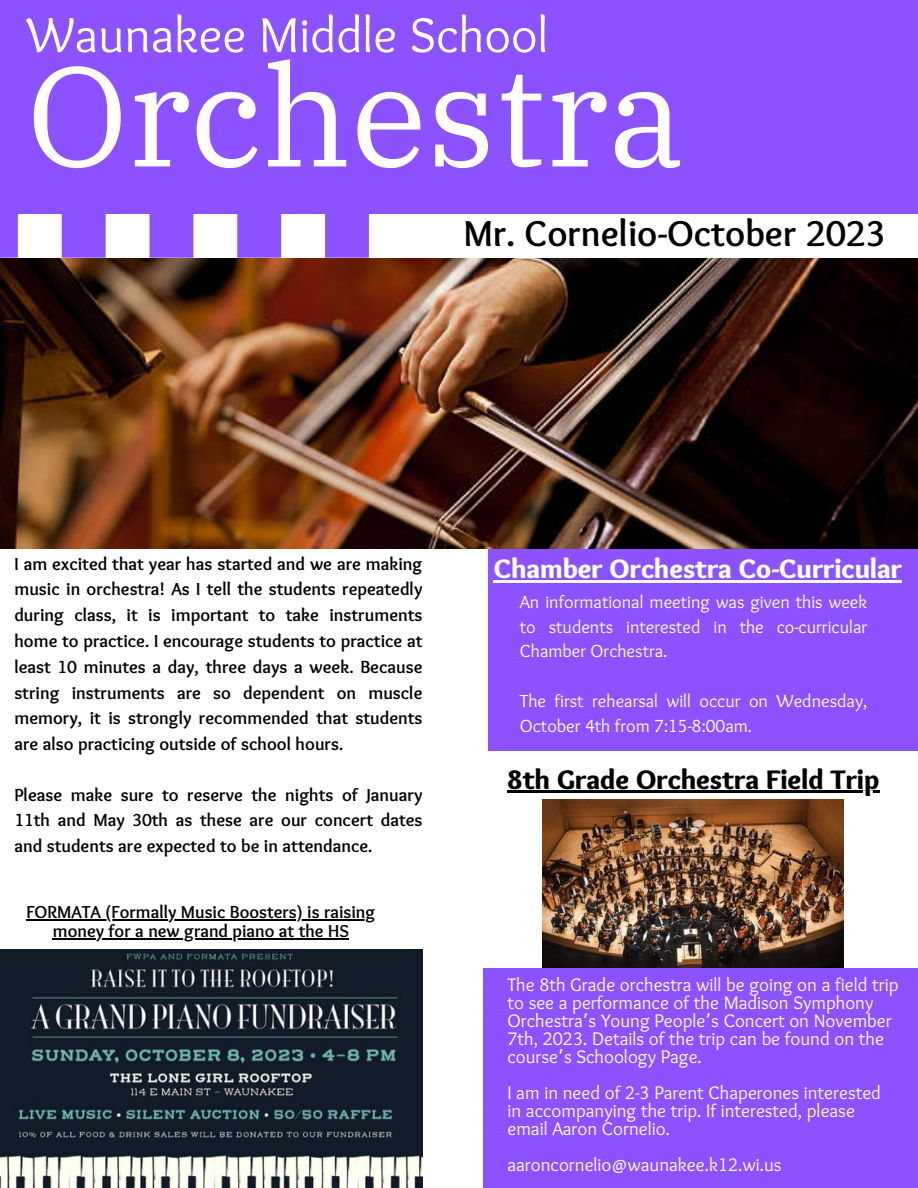
<style>
.page{position:relative;width:918px;height:1188px;background:#fff}
.page>*{position:absolute;margin:0;border:0;box-sizing:border-box;transform-origin:0 0}
.t1{font:141.15px "IBM Plex Serif";color:#fff}
.t2{font:50.85px "Sukar";color:#fff}
.t3{font:700 37.35px "Sukar";color:#000}
.t4{font:900 27.9px "Sukar";color:#000}
.t5{font:900 27.75px "Sukar";color:#fff}
.t6{font:18.9px/18px "Sukar";color:#fff}
.t7{font:700 18.15px/25.8px "Sukar";color:#000;text-align:justify}
.t8{font:18.15px/24.8px "Sukar";color:#fff;text-align:justify}
.t9{font:700 18px/19.2px "Sukar";color:#000;text-align:center}
.s1{font-family:"Noto Sans Gurmukhi"}
</style>
<div class="page">
<div style="left:0;top:0;width:918px;height:214px;background:#8c52ff"></div>
<svg style="left:0;top:214px;width:369px;height:44px"></svg>
<div style="left:488px;top:548px;width:430px;height:203px;background:#8c52ff"></div>
<img style="left:0;top:258px;width:918px;height:291px">
<img style="left:542px;top:799px;width:302px;height:170px">
<div style="left:483px;top:969px;width:435px;height:219px;background:#8c52ff"></div>
<img style="left:0;top:949px;width:423px;height:239px">
<hr style="left:494px;top:580px;width:408px;height:2px;background:#fff">
<hr style="left:507px;top:791px;width:372px;height:2px;background:#000">
<hr style="left:26px;top:919px;width:350px;height:1px;background:#000">
<hr style="left:53px;top:938px;width:296px;height:1px;background:#000">
<p class="t2" style="left:27px;top:6px;width:523px">Waunakee Middle School</p>
<p class="t1" style="left:27px;top:22px;width:660px">Orchestra</p>
<p class="t3" style="left:463px;top:212px;width:424px">Mr. Cornelio-October 2023</p>
<p class="t7" style="left:14px;top:552px;width:410px">I am excited that year has started and we are making music in orchestra! As I tell the students repeatedly during class, it is important to take instruments home to practice. I encourage students to practice at least 10 minutes a day, three days a week. Because string instruments are so dependent on muscle memory, it is strongly recommended that students are also practicing outside of school hours.</p>
<p class="t7" style="left:14px;top:783px;width:410px">Please make sure to reserve the nights of January 11th and May 30th as these are our concert dates and students are expected to be in attendance.</p>
<p class="t9" style="left:26px;top:904px;width:350px">FORMATA (Formally Music Boosters) is raising money for a new grand piano at the HS</p>
<p class="t5" style="left:494px;top:552px;width:410px">Chamber Orchestra Co-Curricular</p>
<p class="t8" style="left:520px;top:591px;width:349px">An informational meeting was given this week to students interested in the co-curricular Chamber Orchestra.</p>
<p class="t8" style="left:520px;top:690px;width:349px">The first rehearsal will occur on Wednesday,<br>October 4th from 7:15-8:00am.</p>
<p class="t4" style="left:507px;top:763px;width:374px">8th Grade Orchestra Field Trip</p>
<p class="t6" style="left:507px;top:977px;width:393px">The 8th Grade orchestra will be going on a field trip to see a performance of the Madison Symphony Orchestra<span class="s1">’</span>s Young People<span class="s1">’</span>s Concert on November 7th, 2023. Details of the trip can be found on the course<span class="s1">’</span>s Schoology Page.</p>
<p class="t6" style="left:507px;top:1085px;width:375px">I am in need of 2-3 Parent Chaperones interested in accompanying the trip. If interested, please email Aaron Cornelio.</p>
<p class="t6" style="left:507px;top:1157px;width:276px">aaroncornelio@waunakee.k12.wi.us</p>
</div>
